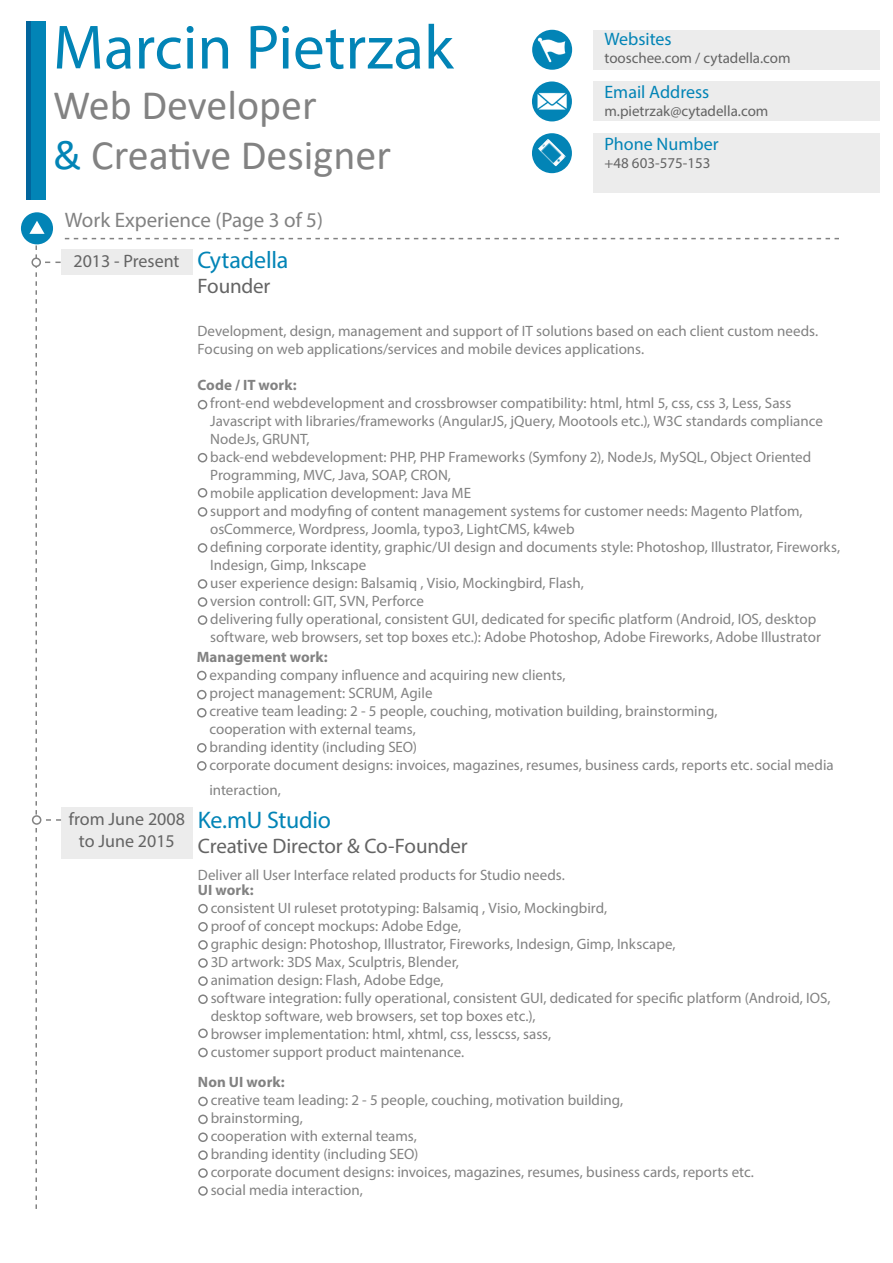
<style>
.page{position:relative;width:893px;height:1263px;background:#fff}
.page>*{position:absolute;margin:0;border:0;box-sizing:border-box;transform-origin:0 0}
.t1{font:63px "Myriad Pro";color:#0284b6}
.t2{font:42px "Calibri";color:#828282}
.t3{font:24px "Myriad Pro";letter-spacing:-.01em;color:#0284b6}
.t4{font:21px "Myriad Pro";letter-spacing:-.01em;color:#646464}
.t5{font:21px "Myriad Pro";color:#828282}
.t6{font:18px/21.6px "Myriad Pro";color:#646464;text-align:center}
.t7{font:18px "Myriad Pro";color:#0284b6}
.t8{font:15px/18px "Myriad Pro";color:#828282}
.t9{font:15px "Myriad Pro";color:#646464}
.t10{font:700 15px "Myriad Pro";letter-spacing:.005em;color:#828282}
.s1{color:#0284b6}
</style>
<div class="page">
<div style="left:21px;top:212px;width:32px;height:32px;background:#0284b6;border-radius:50%"></div>
<svg style="left:29px;top:221px;width:16px;height:13px"></svg>
<svg style="left:65px;top:238px;width:774px;height:1px"></svg>
<div style="left:61px;top:250px;width:131px;height:25px;background:#ececec"></div>
<div style="left:31px;top:257px;width:10px;height:10px;border:2px solid #828282;border-radius:50%"></div>
<div style="left:198px;top:400px;width:9px;height:9px;border:2px solid #828282;border-radius:50%"></div>
<div style="left:198px;top:453px;width:9px;height:9px;border:2px solid #828282;border-radius:50%"></div>
<div style="left:198px;top:488px;width:9px;height:9px;border:2px solid #828282;border-radius:50%"></div>
<div style="left:198px;top:507px;width:9px;height:10px;border:2px solid #828282;border-radius:50%"></div>
<div style="left:198px;top:543px;width:9px;height:10px;border:2px solid #828282;border-radius:50%"></div>
<div style="left:198px;top:579px;width:9px;height:10px;border:2px solid #828282;border-radius:50%"></div>
<div style="left:198px;top:597px;width:9px;height:10px;border:2px solid #828282;border-radius:50%"></div>
<div style="left:198px;top:615px;width:9px;height:10px;border:2px solid #828282;border-radius:50%"></div>
<div style="left:593px;top:30px;width:287px;height:40px;background:#ececec"></div>
<div style="left:532px;top:30px;width:40px;height:40px;background:#0284b6;border-radius:50%"></div>
<img style="left:537px;top:36px;width:30px;height:27px">
<div style="left:593px;top:81px;width:287px;height:40px;background:#ececec"></div>
<div style="left:593px;top:133px;width:287px;height:59px;background:#ececec"></div>
<svg style="left:532px;top:81px;width:40px;height:40px"></svg>
<img style="left:532px;top:85px;width:39px;height:35px">
<div style="left:532px;top:133px;width:40px;height:40px;background:#0284b6;border-radius:50%"></div>
<img style="left:538px;top:139px;width:28px;height:27px">
<div style="left:27px;top:21px;width:19px;height:179px;background:#0284b6"></div>
<hr style="left:27px;top:21px;width:4px;height:179px;background:#02659c">
<div style="left:197px;top:671px;width:10px;height:9px;border:2px solid #828282;border-radius:50%"></div>
<div style="left:197px;top:690px;width:10px;height:9px;border:2px solid #828282;border-radius:50%"></div>
<div style="left:197px;top:708px;width:10px;height:9px;border:2px solid #828282;border-radius:50%"></div>
<div style="left:197px;top:743px;width:10px;height:10px;border:2px solid #828282;border-radius:50%"></div>
<div style="left:197px;top:761px;width:10px;height:10px;border:2px solid #828282;border-radius:50%"></div>
<div style="left:61px;top:807px;width:132px;height:51px;background:#ececec"></div>
<svg style="left:35px;top:245px;width:26px;height:964px"></svg>
<div style="left:33px;top:816px;width:8px;height:8px;background:#fff;border-radius:50%"></div>
<div style="left:32px;top:815px;width:9px;height:10px;border:2px solid #828282;border-radius:50%"></div>
<div style="left:198px;top:904px;width:10px;height:9px;border:2px solid #828282;border-radius:50%"></div>
<div style="left:198px;top:1097px;width:10px;height:9px;border:2px solid #828282;border-radius:50%"></div>
<div style="left:198px;top:922px;width:10px;height:9px;border:2px solid #828282;border-radius:50%"></div>
<div style="left:198px;top:1114px;width:10px;height:10px;border:2px solid #828282;border-radius:50%"></div>
<div style="left:198px;top:940px;width:10px;height:10px;border:2px solid #828282;border-radius:50%"></div>
<div style="left:198px;top:1132px;width:10px;height:10px;border:2px solid #828282;border-radius:50%"></div>
<div style="left:198px;top:958px;width:10px;height:10px;border:2px solid #828282;border-radius:50%"></div>
<div style="left:198px;top:1150px;width:10px;height:10px;border:2px solid #828282;border-radius:50%"></div>
<div style="left:198px;top:976px;width:10px;height:10px;border:2px solid #828282;border-radius:50%"></div>
<div style="left:198px;top:1168px;width:10px;height:10px;border:2px solid #828282;border-radius:50%"></div>
<div style="left:198px;top:994px;width:10px;height:10px;border:2px solid #828282;border-radius:50%"></div>
<div style="left:198px;top:1186px;width:10px;height:10px;border:2px solid #828282;border-radius:50%"></div>
<div style="left:198px;top:1028px;width:10px;height:10px;border:2px solid #828282;border-radius:50%"></div>
<div style="left:198px;top:1048px;width:10px;height:9px;border:2px solid #828282;border-radius:50%"></div>
<p class="t1" style="left:53px;top:9px;width:402px">Marcin Pietrzak</p>
<p class="t2" style="left:53px;top:76px;width:265px">Web Developer</p>
<p class="t2" style="left:53px;top:126px;width:339px"><span class="s1">&amp;</span> Creative Designer</p>
<p class="t7" style="left:604px;top:28px;width:69px">Websites</p>
<p class="t9" style="left:604px;top:49px;width:188px">tooschee.com / cytadella.com</p>
<p class="t7" style="left:604px;top:81px;width:106px">Email Address</p>
<p class="t9" style="left:604px;top:101px;width:165px">m.pietrzak@cytadella.com</p>
<p class="t7" style="left:604px;top:133px;width:116px">Phone Number</p>
<p class="t9" style="left:604px;top:154px;width:107px">+48 603-575-153</p>
<p class="t5" style="left:65px;top:207px;width:260px">Work Experience (Page 3 of 5)</p>
<p class="t3" style="left:197px;top:245px;width:92px">Cytadella</p>
<p class="t4" style="left:197px;top:273px;width:75px">Founder</p>
<p class="t8" style="left:197px;top:322px;width:622px">Development, design, management and support of IT solutions based on each client custom needs.</p>
<p class="t8" style="left:197px;top:340px;width:448px">Focusing on web applications/services and mobile devices applications.</p>
<p class="t10" style="left:197px;top:375px;width:101px">Code / IT work:</p>
<p class="t8" style="left:210px;top:394px;width:583px">front-end webdevelopment and crossbrowser compatibility: html, html 5, css, css 3, Less, Sass</p>
<p class="t8" style="left:210px;top:412px;width:614px">Javascript with libraries/frameworks (AngularJS, jQuery, Mootools etc.), W3C standards compliance</p>
<p class="t8" style="left:210px;top:430px;width:101px">NodeJs, GRUNT,</p>
<p class="t8" style="left:210px;top:448px;width:603px">back-end webdevelopment: PHP, PHP Frameworks (Symfony 2), NodeJs, MySQL, Object Oriented<br>Programming, MVC, Java, SOAP, CRON,</p>
<p class="t8" style="left:210px;top:484px;width:262px">mobile application development: Java ME</p>
<p class="t8" style="left:210px;top:502px;width:594px">support and modyfing of content management systems for customer needs: Magento Platfom,</p>
<p class="t8" style="left:210px;top:520px;width:366px">osCommerce, Wordpress, Joomla, typo3, LightCMS, k4web</p>
<p class="t8" style="left:210px;top:538px;width:631px">defining corporate identity, graphic/UI design and documents style: Photoshop, Illustrator, Fireworks,<br>Indesign, Gimp, Inkscape</p>
<p class="t8" style="left:210px;top:574px;width:375px">user experience design: Balsamiq , Visio, Mockingbird, Flash,</p>
<p class="t8" style="left:210px;top:592px;width:215px">version controll: GIT, SVN, Perforce</p>
<p class="t8" style="left:210px;top:610px;width:612px">delivering fully operational, consistent GUI, dedicated for specific platform (Android, IOS, desktop software, web browsers, set top boxes etc.): Adobe Photoshop, Adobe Fireworks, Adobe Illustrator</p>
<p class="t6" style="left:73px;top:250px;width:108px">2013 - Present</p>
<p class="t6" style="left:69px;top:808px;width:118px">from June 2008 to June 2015</p>
<p class="t10" style="left:197px;top:647px;width:133px">Management work:</p>
<p class="t8" style="left:209px;top:666px;width:358px">expanding company influence and acquiring new clients,</p>
<p class="t8" style="left:209px;top:684px;width:225px">project management: SCRUM, Agile</p>
<p class="t8" style="left:209px;top:702px;width:510px">creative team leading: 2 - 5 people, couching, motivation building, brainstorming,</p>
<p class="t8" style="left:209px;top:720px;width:208px">cooperation with external teams,</p>
<p class="t8" style="left:209px;top:738px;width:209px">branding identity (including SEO)</p>
<p class="t8" style="left:209px;top:752px;width:626px;line-height:25.2px">corporate document designs: invoices, magazines, resumes, business cards, reports etc. social media interaction,</p>
<p class="t3" style="left:198px;top:805px;width:135px">Ke.mU Studio</p>
<p class="t4" style="left:198px;top:833px;width:271px">Creative Director &amp; Co-Founder</p>
<p class="t8" style="left:198px;top:865px;width:369px">Deliver all User Interface related products for Studio needs.</p>
<p class="t10" style="left:198px;top:880px;width:57px">UI work:</p>
<p class="t8" style="left:211px;top:898px;width:398px">consistent UI ruleset prototyping: Balsamiq , Visio, Mockingbird,</p>
<p class="t8" style="left:211px;top:916px;width:252px">proof of concept mockups: Adobe Edge,</p>
<p class="t8" style="left:211px;top:934px;width:466px">graphic design: Photoshop, Illustrator, Fireworks, Indesign, Gimp, Inkscape,</p>
<p class="t8" style="left:211px;top:952px;width:250px">3D artwork: 3DS Max, Sculptris, Blender,</p>
<p class="t8" style="left:211px;top:970px;width:235px">animation design: Flash, Adobe Edge,</p>
<p class="t8" style="left:211px;top:988px;width:621px">software integration: fully operational, consistent GUI, dedicated for specific platform (Android, IOS, desktop software, web browsers, set top boxes etc.),</p>
<p class="t8" style="left:211px;top:1024px;width:342px">browser implementation: html, xhtml, css, lesscss, sass,</p>
<p class="t8" style="left:211px;top:1042px;width:255px">customer support product maintenance.</p>
<p class="t10" style="left:198px;top:1072px;width:88px">Non UI work:</p>
<p class="t8" style="left:211px;top:1090px;width:414px">creative team leading: 2 - 5 people, couching, motivation building,</p>
<p class="t8" style="left:211px;top:1108px;width:94px">brainstorming,</p>
<p class="t8" style="left:211px;top:1126px;width:208px">cooperation with external teams,</p>
<p class="t8" style="left:211px;top:1144px;width:209px">branding identity (including SEO)</p>
<p class="t8" style="left:211px;top:1162px;width:545px">corporate document designs: invoices, magazines, resumes, business cards, reports etc.</p>
<p class="t8" style="left:211px;top:1180px;width:154px">social media interaction,</p>
</div>
